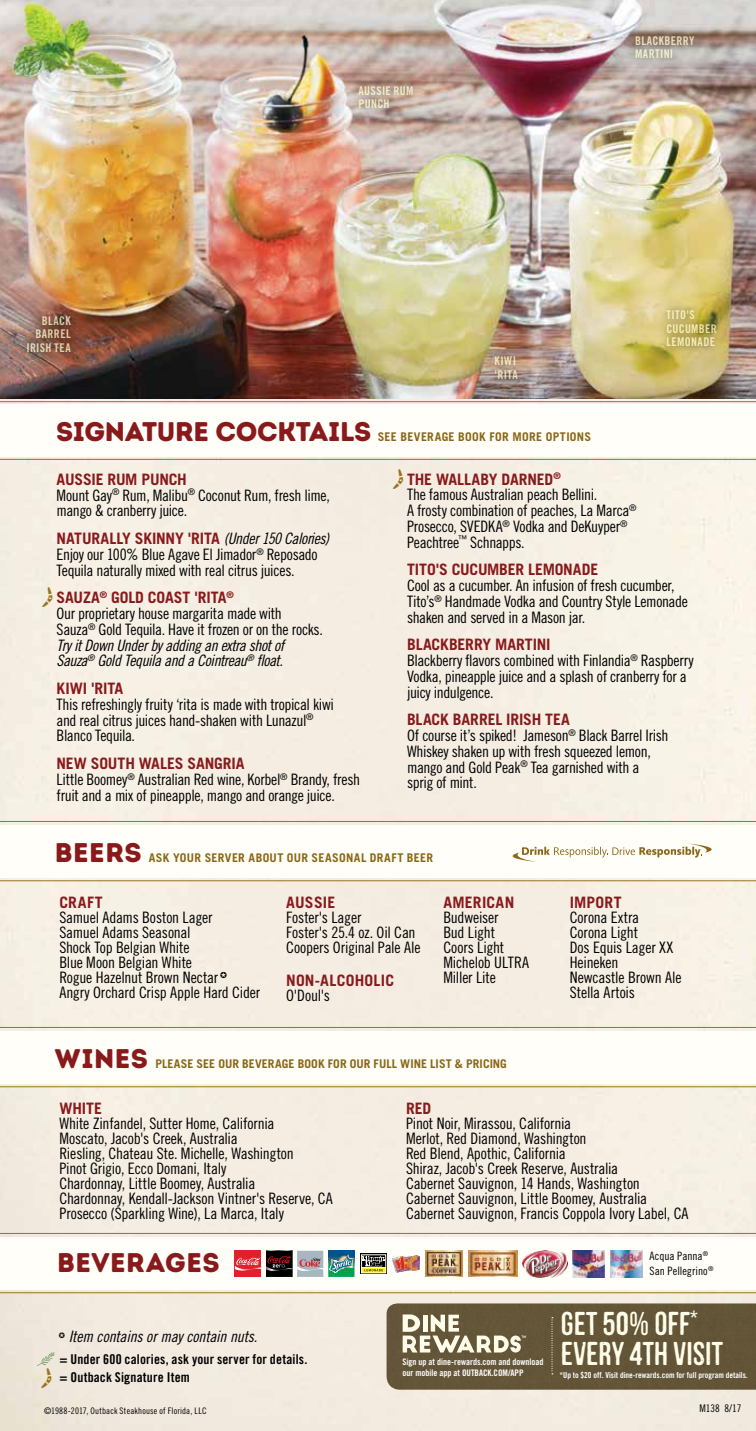
<style>
.page{position:relative;width:756px;height:1431px;background:#fff}
.page>*{position:absolute;margin:0;border:0;box-sizing:border-box;transform-origin:0 0}
.t1{font:33px/29.7px "Mocha Mattari";color:#fffde9}
.t2{font:27px "Intro Rust Base";letter-spacing:-.01em;color:#891a1c}
.t3{font:27px "Intro Rust Base";letter-spacing:.02em;color:#891a1c}
.t4{font:19.8px "Outback ICONS12";color:#9a741c}
.t5{font:15.75px/15px "Trade Gothic LT Std Cn 18";letter-spacing:-.02em;color:#000}
.t6{font:15.75px/15px "Trade Gothic Cond Eighteen";letter-spacing:-.01em;color:#000}
.t7{font:700 15.75px "Trade Gothic LT Std";letter-spacing:-.005em;color:#891a1c}
.t8{font:15.75px/15.8px "Trade Gothic LT Std Cn 18 Obl";letter-spacing:-.025em;color:#000}
.t9{font:700 15.75px "Trade Gothic LT Std";letter-spacing:.015em;color:#891a1c}
.t10{font:13.5px/18.8px "Trade Gothic Bold Cond Twenty";letter-spacing:.01em;color:#000}
.t11{font:700 12px "Trade Gothic LT Std";letter-spacing:.02em;color:#896716}
.t12{font:12px/13.5px "Trade Gothic LT Std Bd Cn 20";letter-spacing:.03em;color:#fffbcc}
.t13{font:11.55px/15.5px "Trade Gothic LT Std Cn 18";letter-spacing:.005em;color:#000}
.t14{font:10.5px "Trade Gothic Cond Eighteen";color:#000}
.t15{font:9px/11.1px "Trade Gothic LT Std Bd Cn 20";color:#fff}
.t16{font:9px "Trade Gothic Cond Eighteen";letter-spacing:.02em;color:#000}
.t17{font:8.25px "Trade Gothic LT Std Bd Cn 20";color:#fff}
.s1{font-family:"Trade Gothic LT Std Cn 18 Obl";font-weight:400;color:#000}
.s2{font-family:"Outback ICONS12";font-weight:400;font-size:19.8px;color:#9a741c}
.s3{font-family:"Outback ICONS11 Normal";color:#387c2b}
</style>
<div class="page">
<img style="left:0;top:0;width:756px;height:399px">
<hr style="left:0;top:1233px;width:756px;height:1px;background:#9a741c">
<div style="left:0;top:1237px;width:756px;height:52px;background:#fffef8"></div>
<hr style="left:0;top:1292px;width:756px;height:1px;background:#9a741c">
<img style="left:573px;top:1251px;width:31px;height:26px">
<svg style="left:235px;top:1251px;width:88px;height:26px;background:#9d6369"></svg>
<img style="left:328px;top:1251px;width:26px;height:26px">
<svg style="left:329px;top:1254px;width:26px;height:19px"></svg>
<svg style="left:361px;top:1254px;width:26px;height:20px"></svg>
<svg style="left:361px;top:1253px;width:25px;height:20px"></svg>
<img style="left:393px;top:1255px;width:26px;height:18px">
<img style="left:610px;top:1251px;width:33px;height:26px">
<img style="left:425px;top:1251px;width:38px;height:26px">
<img style="left:469px;top:1251px;width:48px;height:26px">
<img style="left:522px;top:1251px;width:45px;height:26px">
<hr style="left:0;top:401px;width:756px;height:1px;background:#9a741c">
<hr style="left:0;top:459px;width:756px;height:1px;background:#9a741c">
<div style="left:0;top:404px;width:756px;height:53px;background:#fffef8"></div>
<hr style="left:0;top:821px;width:756px;height:1px;background:#9a741c">
<div style="left:0;top:825px;width:756px;height:52px;background:#fffef8"></div>
<hr style="left:0;top:880px;width:756px;height:1px;background:#9a741c">
<hr style="left:0;top:1027px;width:756px;height:1px;background:#9a741c">
<div style="left:0;top:1031px;width:756px;height:52px;background:#fffef8"></div>
<hr style="left:0;top:1086px;width:756px;height:1px;background:#9a741c">
<svg style="left:513px;top:844px;width:199px;height:18px"></svg>
<div style="left:18px;top:307px;width:62px;height:54px;background:#000;opacity:.75"></div>
<div style="left:350px;top:77px;width:72px;height:40px;background:#000;opacity:.75"></div>
<div style="left:486px;top:347px;width:41px;height:41px;background:#000;opacity:.75"></div>
<div style="left:626px;top:27px;width:77px;height:41px;background:#000;opacity:.75"></div>
<div style="left:658px;top:301px;width:68px;height:54px;background:#000;opacity:.75"></div>
<div style="left:387px;top:1303px;width:369px;height:87px;background:#635538"></div>
<svg style="left:403px;top:1314px;width:123px;height:39px;background:#9c9279"></svg>
<svg style="left:551px;top:1317px;width:2px;height:57px"></svg>
<svg style="left:220px;top:972px;width:7px;height:6px"></svg>
<svg style="left:59px;top:1332px;width:6px;height:6px"></svg>
<p class="t12" style="left:359px;top:83px;width:56px">AUSSIE RUM<br>PUNCH</p>
<p class="t12" style="left:635px;top:34px;width:61px">BLACKBERRY<br>MARTINI</p>
<p class="t12" style="left:27px;top:313px;width:46px;text-align:right">BLACK<br>BARREL<br>IRISH TEA</p>
<p class="t12" style="left:495px;top:354px;width:25px">KIWI 'RITA</p>
<h2 class="t2" style="left:56px;top:415px;width:317px">SIGNATURE COCKTAILS</h2>
<p class="t11" style="left:378px;top:430px;width:215px">SEE BEVERAGE BOOK FOR MORE OPTIONS</p>
<p class="t12" style="left:666px;top:308px;width:52px">TITO'S<br>CUCUMBER<br>LEMONADE</p>
<p class="t7" style="left:57px;top:469px;width:132px">AUSSIE RUM PUNCH</p>
<p class="t5" style="left:57px;top:487px;width:275px;line-height:15.8px">Mount Gay<sup>®</sup> Rum, Malibu<sup>®</sup> Coconut Rum, fresh lime, mango &amp; cranberry juice.</p>
<p class="t7" style="left:57px;top:529px;width:274px">NATURALLY SKINNY 'RITA <span class="s1">(Under 150 Calories)</span></p>
<p class="t5" style="left:57px;top:546px;width:263px;line-height:15.8px">Enjoy our 100% Blue Agave El Jimador<sup>®</sup> Reposado<br>Tequila naturally mixed with real citrus juices.</p>
<p class="t7" style="left:43px;top:588px;width:193px"><span class="s2">S</span> SAUZA<sup>®</sup> GOLD COAST 'RITA<sup>®</sup></p>
<p class="t5" style="left:57px;top:605px;width:268px;line-height:15.8px">Our proprietary house margarita made with<br>Sauza<sup>®</sup> Gold Tequila. Have it frozen or on the rocks.</p>
<p class="t8" style="left:57px;top:637px;width:229px">Try it Down Under by adding an extra shot of<br>Sauza<sup>®</sup> Gold Tequila and a Cointreau<sup>®</sup> float.</p>
<p class="t7" style="left:57px;top:679px;width:68px">KIWI 'RITA</p>
<p class="t5" style="left:57px;top:696px;width:279px;line-height:15.8px">This refreshingly fruity ‘rita is made with tropical kiwi and real citrus juices hand-shaken with Lunazul<sup>®<br></sup>Blanco Tequila.</p>
<p class="t7" style="left:57px;top:754px;width:189px">NEW SOUTH WALES SANGRIA</p>
<p class="t5" style="left:57px;top:771px;width:305px;line-height:15.8px">Little Boomey<sup>®</sup> Australian Red wine, Korbel<sup>®</sup> Brandy, fresh fruit and a mix of pineapple, mango and orange juice.</p>
<p class="t7" style="left:393px;top:469px;width:169px"><span class="s2">S</span> THE WALLABY DARNED<sup>®</sup></p>
<p class="t5" style="left:407px;top:487px;width:231px;line-height:15.8px">The famous Australian peach Bellini.<br>A frosty combination of peaches, La Marca<sup>® </sup>Prosecco, SVEDKA<sup>®</sup> Vodka and DeKuyper<sup>® </sup>Peachtree<sup>™</sup> Schnapps.</p>
<p class="t7" style="left:407px;top:560px;width:193px">TITO'S CUCUMBER LEMONADE</p>
<p class="t5" style="left:407px;top:578px;width:282px;line-height:15.8px">Cool as a cucumber. An infusion of fresh cucumber,<br>Tito’s<sup>®</sup> Handmade Vodka and Country Style Lemonade shaken and served in a Mason jar.</p>
<p class="t7" style="left:407px;top:635px;width:145px">BLACKBERRY MARTINI</p>
<p class="t5" style="left:407px;top:653px;width:288px;line-height:15.8px">Blackberry flavors combined with Finlandia<sup>®</sup> Raspberry<br>Vodka, pineapple juice and a splash of cranberry for a juicy indulgence.</p>
<p class="t7" style="left:407px;top:710px;width:164px">BLACK BARREL IRISH TEA</p>
<p class="t5" style="left:407px;top:728px;width:263px;line-height:15.8px">Of course it’s spiked! Jameson<sup>®</sup> Black Barrel Irish Whiskey shaken up with fresh squeezed lemon, mango and Gold Peak<sup>®</sup> Tea garnished with a sprig of mint.</p>
<h2 class="t2" style="left:55px;top:835px;width:88px">BEERS</h2>
<p class="t11" style="left:149px;top:850px;width:286px">ASK YOUR SERVER ABOUT OUR SEASONAL DRAFT BEER</p>
<p class="t7" style="left:59px;top:893px;width:45px">CRAFT</p>
<p class="t5" style="left:59px;top:910px;width:202px">Samuel Adams Boston Lager<br>Samuel Adams Seasonal<br>Shock Top Belgian White<br>Blue Moon Belgian White<br>Rogue Hazelnut Brown Nectar<br>Angry Orchard Crisp Apple Hard Cider</p>
<p class="t7" style="left:286px;top:893px;width:50px">AUSSIE</p>
<p class="t5" style="left:286px;top:910px;width:136px">Foster's Lager<br>Foster's 25.4 oz. Oil Can<br>Coopers Original Pale Ale</p>
<p class="t9" style="left:286px;top:971px;width:109px">NON-ALCOHOLIC</p>
<p class="t5" style="left:286px;top:988px;width:45px">O'Doul's</p>
<p class="t9" style="left:443px;top:893px;width:73px">AMERICAN</p>
<p class="t5" style="left:443px;top:910px;width:87px">Budweiser<br>Bud Light<br>Coors Light<br>Michelob ULTRA<br>Miller Lite</p>
<h2 class="t2" style="left:55px;top:1042px;width:95px">WINES</h2>
<p class="t11" style="left:155px;top:1057px;width:353px">PLEASE SEE OUR BEVERAGE BOOK FOR OUR FULL WINE LIST &amp; PRICING</p>
<p class="t7" style="left:570px;top:893px;width:53px">IMPORT</p>
<p class="t5" style="left:570px;top:910px;width:113px">Corona Extra<br>Corona Light<br>Dos Equis Lager XX<br>Heineken<br>Newcastle Brown Ale<br>Stella Artois</p>
<p class="t7" style="left:59px;top:1099px;width:44px">WHITE</p>
<p class="t6" style="left:59px;top:1116px;width:275px">White Zinfandel, Sutter Home, California<br>Moscato, Jacob's Creek, Australia<br>Riesling, Chateau Ste. Michelle, Washington<br>Pinot Grigio, Ecco Domani, Italy<br>Chardonnay, Little Boomey, Australia<br>Chardonnay, Kendall-Jackson Vintner's Reserve, CA Prosecco (Sparkling Wine), La Marca, Italy</p>
<h2 class="t3" style="left:57px;top:1245px;width:164px">BEVERAGES</h2>
<p class="t8" style="left:69px;top:1329px;width:190px">Item contains or may contain nuts.</p>
<p class="t10" style="left:60px;top:1349px;width:249px;text-indent:-22px"><span class="s3">L</span> = Under 600 calories, ask your server for details. = Outback Signature Item</p>
<p class="t4" style="left:41px;top:1368px;width:11px">S</p>
<p class="t16" style="left:44px;top:1405px;width:164px">©1988-2017, Outback Steakhouse of Florida, LLC</p>
<p class="t7" style="left:406px;top:1099px;width:27px">RED</p>
<p class="t6" style="left:406px;top:1116px;width:284px">Pinot Noir, Mirassou, California<br>Merlot, Red Diamond, Washington<br>Red Blend, Apothic, California<br>Shiraz, Jacob's Creek Reserve, Australia<br>Cabernet Sauvignon, 14 Hands, Washington Cabernet Sauvignon, Little Boomey, Australia Cabernet Sauvignon, Francis Coppola Ivory Label, CA</p>
<p class="t15" style="left:403px;top:1356px;width:142px">Sign up at dine-rewards.com and download our mobile app at OUTBACK.COM/APP</p>
<p class="t13" style="left:650px;top:1248px;width:65px">Acqua Panna<sup>®<br></sup>San Pellegrino<sup>®</sup></p>
<h1 class="t1" style="left:561px;top:1309px;width:164px">GET 50% OFF<sup>*<br></sup>EVERY 4TH VISIT</h1>
<p class="t17" style="left:560px;top:1370px;width:190px">*Up to $20 off. Visit dine-rewards.com for full program details.</p>
<p class="t14" style="left:699px;top:1402px;width:43px">M138 8/17</p>
</div>
